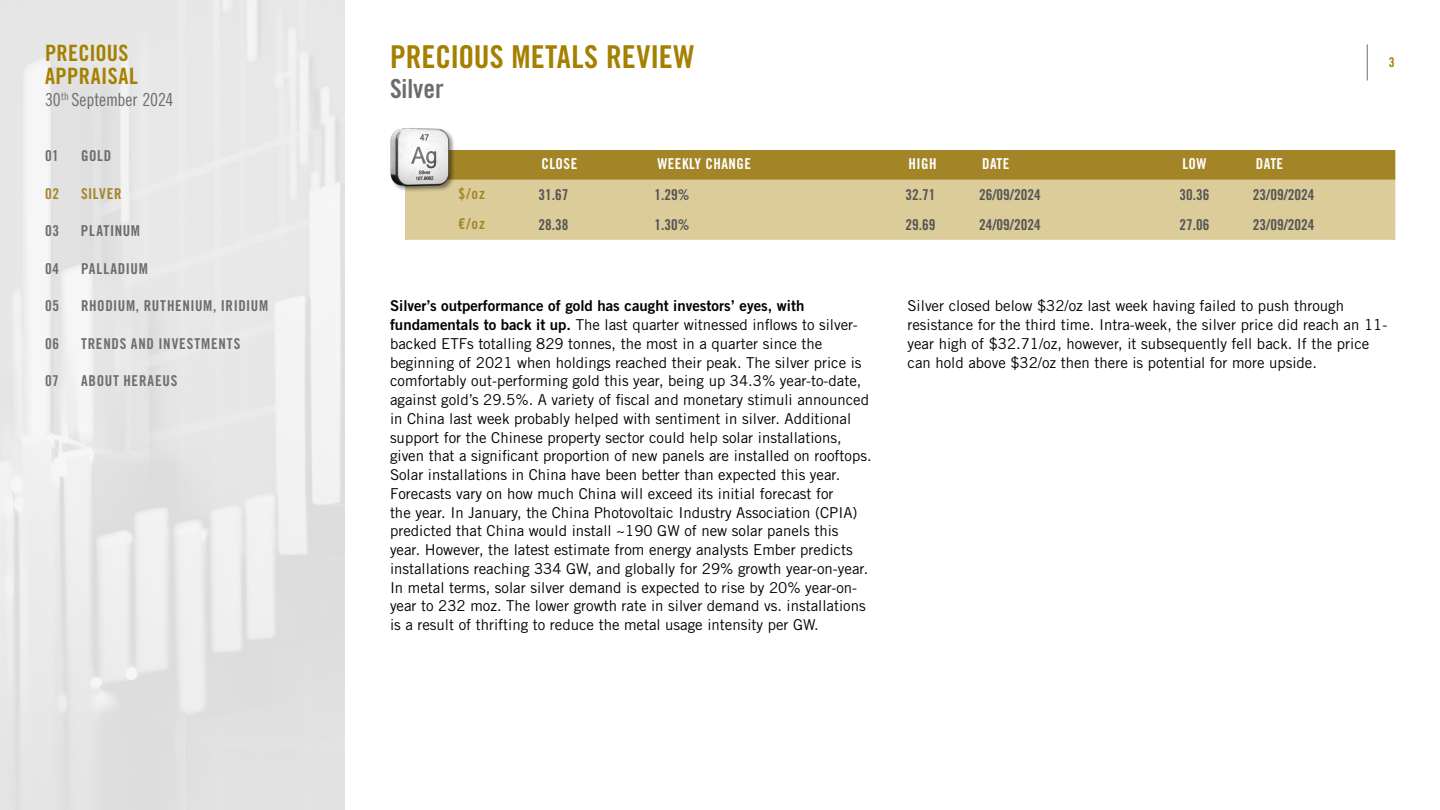
<style>
.page{position:relative;width:1440px;height:810px;background:#fff}
.page>*{position:absolute;margin:0;border:0;box-sizing:border-box;transform-origin:0 0}
.t1{font:31.5px "Trade Gothic LT Std Bd Cn 20";color:#a58000}
.t2{font:26.25px "Trade Gothic LT Std Bd Cn 20";color:#6b6c6e}
.t3{font:22.5px/22.5px "Trade Gothic LT Std Bd Cn 20";letter-spacing:.015em;color:#a58000}
.t4{font:18px "Trade Gothic LT Std Cn 18";letter-spacing:-.005em;color:#6b6c6e}
.t5{font:15px/18.8px "Trade Gothic LT Std";color:#000}
.t6{font:15px "Trade Gothic LT Std Bd Cn 20";color:#535456}
.t7{font:15px "Trade Gothic LT Std Bd 2";color:#000}
.t8{font:15px "Trade Gothic LT Std Bd Cn 20";letter-spacing:.04em;color:#6b6c6e}
.t9{font:15px "Trade Gothic LT Std Bd Cn 20";letter-spacing:.055em;color:#6e6e6e}
.t10{font:15px "Trade Gothic LT Std Bd Cn 20";letter-spacing:.03em;color:#fff}
.t11{font:15px "Trade Gothic LT Std Bd Cn 20";letter-spacing:.05em;color:#a38527}
.t12{font:13.5px "Trade Gothic LT Std Bd Cn 20";color:#a58000}
.s1{font-family:"Trade Gothic LT Std Bd 2"}
</style>
<div class="page">
<hr style="left:1367px;top:44px;width:1px;height:36px;background:#6e6e6e">
<div style="left:0;top:0;width:345px;height:810px;background:linear-gradient(to right,#e8e8e8,#e7e7e7)"></div>
<div style="left:474px;top:150px;width:921px;height:30px;background:#a38527"></div>
<div style="left:405px;top:180px;width:990px;height:60px;background:#dbcc99"></div>
<img style="left:390px;top:128px;width:84px;height:66px">
<h3 class="t3" style="left:45px;top:42px;width:94px">PRECIOUS<br>APPRAISAL</h3>
<p class="t4" style="left:45px;top:89px;width:130px">30<sup>th</sup> September 2024</p>
<p class="t8" style="left:45px;top:147px;width:15px">01</p>
<p class="t8" style="left:81px;top:147px;width:32px">GOLD</p>
<p class="t11" style="left:45px;top:184px;width:16px">02</p>
<p class="t11" style="left:81px;top:184px;width:42px">SILVER</p>
<p class="t8" style="left:45px;top:222px;width:16px">03</p>
<p class="t8" style="left:81px;top:222px;width:61px">PLATINUM</p>
<p class="t8" style="left:45px;top:259px;width:16px">04</p>
<p class="t8" style="left:81px;top:259px;width:68px">PALLADIUM</p>
<p class="t8" style="left:45px;top:297px;width:16px">05</p>
<p class="t8" style="left:81px;top:297px;width:189px">RHODIUM, RUTHENIUM, IRIDIUM</p>
<p class="t9" style="left:45px;top:334px;width:16px">06</p>
<p class="t9" style="left:81px;top:334px;width:161px">TRENDS AND INVESTMENTS</p>
<p class="t9" style="left:45px;top:372px;width:15px">07</p>
<p class="t9" style="left:81px;top:372px;width:98px">ABOUT HERAEUS</p>
<h1 class="t1" style="left:390px;top:37px;width:306px">PRECIOUS METALS REVIEW</h1>
<h2 class="t2" style="left:390px;top:72px;width:55px">Silver</h2>
<p class="t10" style="left:541px;top:155px;width:37px">CLOSE</p>
<p class="t10" style="left:657px;top:155px;width:95px">WEEKLY CHANGE</p>
<p class="t10" style="left:909px;top:155px;width:30px">HIGH</p>
<p class="t10" style="left:982px;top:155px;width:29px">DATE</p>
<p class="t10" style="left:1182px;top:155px;width:26px">LOW</p>
<p class="t10" style="left:1256px;top:155px;width:29px">DATE</p>
<p class="t11" style="left:459px;top:185px;width:28px">$/oz</p>
<p class="t6" style="left:538px;top:186px;width:31px">31.67</p>
<p class="t6" style="left:654px;top:186px;width:36px">1.29%</p>
<p class="t6" style="left:906px;top:186px;width:31px">32.71</p>
<p class="t6" style="left:979px;top:186px;width:63px">26/09/2024</p>
<p class="t6" style="left:1179px;top:186px;width:31px">30.36</p>
<p class="t6" style="left:1253px;top:186px;width:63px">23/09/2024</p>
<p class="t11" style="left:458px;top:215px;width:28px">€/oz</p>
<p class="t6" style="left:538px;top:216px;width:31px">28.38</p>
<p class="t6" style="left:654px;top:216px;width:36px">1.30%</p>
<p class="t6" style="left:906px;top:216px;width:31px">29.69</p>
<p class="t6" style="left:979px;top:216px;width:63px">24/09/2024</p>
<p class="t6" style="left:1179px;top:216px;width:31px">27.06</p>
<p class="t6" style="left:1253px;top:216px;width:63px">23/09/2024</p>
<p class="t12" style="left:1389px;top:54px;width:7px">3</p>
<p class="t7" style="left:390px;top:297px;width:416px">Silver’s outperformance of gold has caught investors’ eyes, with</p>
<p class="t5" style="left:390px;top:315px;width:483px"><span class="s1">fundamentals to back it up.</span> The last quarter witnessed inflows to silver&shy;backed ETFs totalling 829 tonnes, the most in a quarter since the beginning of 2021 when holdings reached their peak. The silver price is comfortably out-performing gold this year, being up 34.3% year-to-date, against gold’s 29.5%. A variety of fiscal and monetary stimuli announced in China last week probably helped with sentiment in silver. Additional support for the Chinese property sector could help solar installations, given that a significant proportion of new panels are installed on rooftops.<br>Solar installations in China have been better than expected this year.<br>Forecasts vary on how much China will exceed its initial forecast for<br>the year. In January, the China Photovoltaic Industry Association (CPIA) predicted that China would install ~190 GW of new solar panels this year. However, the latest estimate from energy analysts Ember predicts installations reaching 334 GW, and globally for 29% growth year-on-year.<br>In metal terms, solar silver demand is expected to rise by 20% year-on&shy;year to 232 moz. The lower growth rate in silver demand vs. installations is a result of thrifting to reduce the metal usage intensity per GW.</p>
<p class="t5" style="left:908px;top:296px;width:481px">Silver closed below $32/oz last week having failed to push through resistance for the third time. Intra-week, the silver price did reach an 11- year high of $32.71/oz, however, it subsequently fell back. If the price can hold above $32/oz then there is potential for more upside.</p>
</div>
